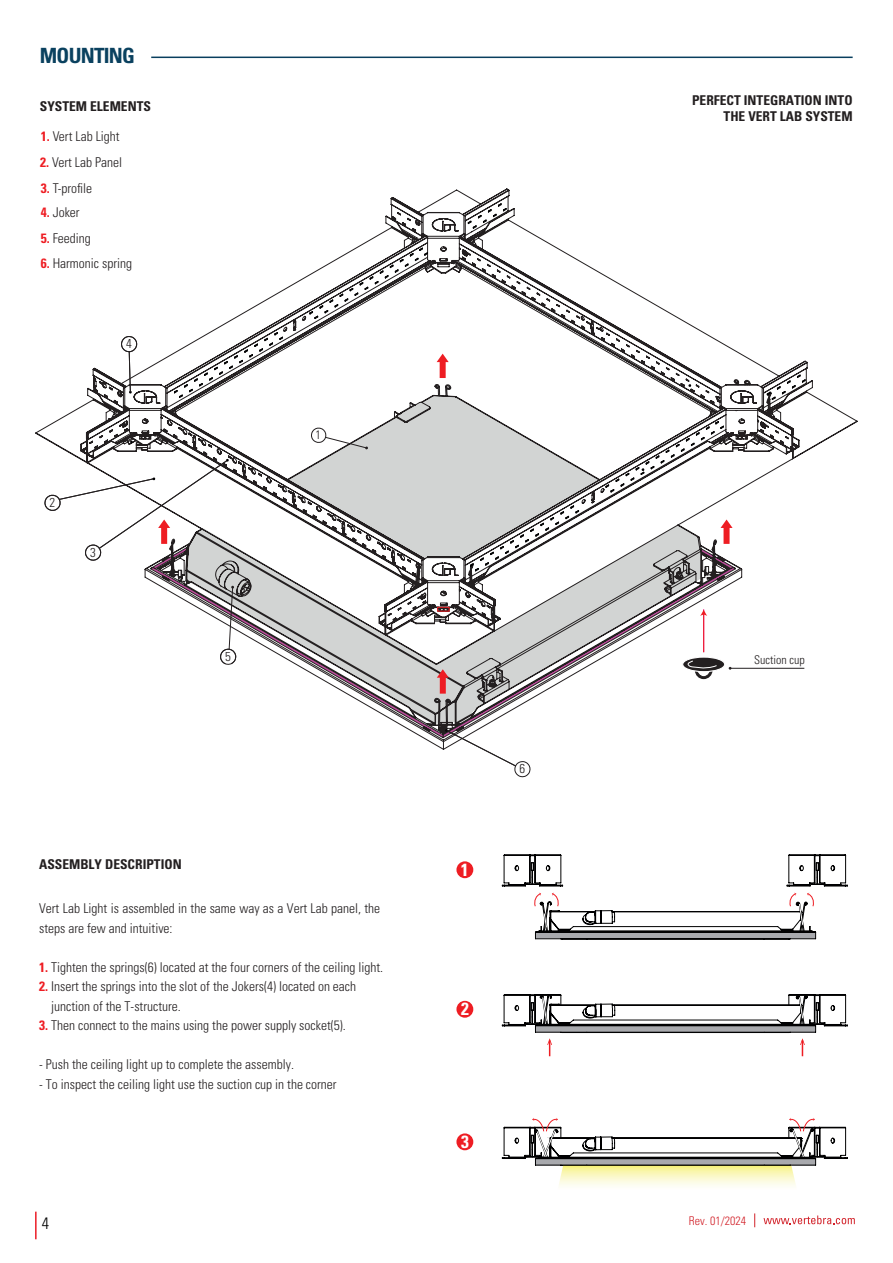
<style>
.page{position:relative;width:893px;height:1263px;background:#fff}
.page>*{position:absolute;margin:0;border:0;box-sizing:border-box;transform-origin:0 0}
.t1{font:700 condensed 21px "Univers LT Std";letter-spacing:-.035em;color:#0a415f}
.t2{font:700 condensed 17.55px "Univers LT Std";color:#fff}
.t3{font:300 condensed 16.5px "Univers LT Std";color:#000001}
.t4{font:300 condensed 13.5px/19.5px "Univers LT Std";color:#231f20}
.t5{font:700 condensed 13.5px/16.2px "Univers LT Std";color:#231f20;text-align:right}
.t6{font:300 condensed 12.9px "Univers LT Std";color:#231f20}
.t7{font:300 condensed 12.15px "Univers LT Std";color:#231f20}
.t8{font:300 condensed 12px "Univers LT Std";color:#d2222a}
.t9{font:300 condensed 12px "Univers LT Std";color:#231f20}
.s1{font-weight:700;color:#ee1d23}
</style>
<div class="page">
<hr style="left:151px;top:57px;width:702px;height:1px;background:#093f5e">
<div style="left:456px;top:861px;width:17px;height:17px;background:#ee1d23;border-radius:50%"></div>
<svg style="left:502px;top:854px;width:61px;height:32px"></svg>
<svg style="left:787px;top:854px;width:61px;height:32px"></svg>
<div style="left:456px;top:1001px;width:17px;height:17px;background:#ee1d23;border-radius:50%"></div>
<div style="left:456px;top:1133px;width:17px;height:17px;background:#ee1d23;border-radius:50%"></div>
<svg style="left:534px;top:893px;width:282px;height:46px"></svg>
<svg style="left:502px;top:994px;width:346px;height:62px"></svg>
<svg style="left:35px;top:189px;width:822px;height:561px"></svg>
<svg style="left:437px;top:669px;width:12px;height:25px"></svg>
<svg style="left:437px;top:354px;width:12px;height:24px"></svg>
<svg style="left:698px;top:519px;width:35px;height:41px"></svg>
<div style="left:437px;top:607px;width:12px;height:4px;border:1px solid #ee1d23"></div>
<svg style="left:470px;top:505px;width:109px;height:66px"></svg>
<svg style="left:605px;top:421px;width:119px;height:72px"></svg>
<svg style="left:767px;top:375px;width:39px;height:25px"></svg>
<svg style="left:309px;top:248px;width:119px;height:71px"></svg>
<svg style="left:468px;top:203px;width:39px;height:26px"></svg>
<svg style="left:415px;top:220px;width:6px;height:6px"></svg>
<svg style="left:45px;top:332px;width:238px;height:229px"></svg>
<svg style="left:220px;top:586px;width:16px;height:79px"></svg>
<svg style="left:445px;top:729px;width:85px;height:48px"></svg>
<svg style="left:311px;top:428px;width:57px;height:21px"></svg>
<svg style="left:502px;top:1118px;width:346px;height:68px"></svg>
<hr style="left:35px;top:1211px;width:2px;height:28px;background:#ec1d26">
<svg style="left:683px;top:657px;width:42px;height:15px"></svg>
<div style="left:682px;top:656px;width:43px;height:16px;border:1px solid #fff;border-radius:50%"></div>
<hr style="left:703px;top:614px;width:1px;height:38px;background:#ee1d23">
<svg style="left:700px;top:609px;width:7px;height:7px"></svg>
<svg style="left:684px;top:660px;width:33px;height:19px"></svg>
<hr style="left:730px;top:668px;width:74px;height:1px;background:#231f20">
<svg style="left:763px;top:1215px;width:92px;height:9px"></svg>
<svg style="left:754px;top:1213px;width:1px;height:14px"></svg>
<h1 class="t1" style="left:40px;top:43px;width:96px">MOUNTING</h1>
<p class="t5" style="left:40px;top:98px;width:113px">SYSTEM ELEMENTS</p>
<p class="t5" style="left:692px;top:92px;width:162px">PERFECT INTEGRATION INTO<br>THE VERT LAB SYSTEM</p>
<p class="t4" style="left:41px;top:127px;width:80px"><span class="s1">1.</span> Vert Lab Light</p>
<p class="t4" style="left:41px;top:178px;width:53px"><span class="s1">3.</span> T-profile</p>
<p class="t4" style="left:41px;top:203px;width:40px"><span class="s1">4.</span> Joker</p>
<p class="t4" style="left:41px;top:229px;width:52px"><span class="s1">5.</span> Feeding</p>
<p class="t4" style="left:41px;top:254px;width:93px"><span class="s1">6.</span> Harmonic spring</p>
<p class="t4" style="left:40px;top:152px;width:83px"><span class="s1">2.</span> Vert Lab Panel</p>
<p class="t6" style="left:126px;top:336px;width:7px">4</p>
<p class="t6" style="left:49px;top:495px;width:7px">2</p>
<p class="t6" style="left:90px;top:544px;width:7px">3</p>
<p class="t6" style="left:225px;top:649px;width:7px">5</p>
<p class="t7" style="left:315px;top:428px;width:7px">1</p>
<p class="t5" style="left:39px;top:856px;width:144px">ASSEMBLY DESCRIPTION</p>
<p class="t4" style="left:39px;top:899px;width:343px">Vert Lab Light is assembled in the same way as a Vert Lab panel, the steps are few and intuitive:</p>
<p class="t4" style="left:39px;top:957px;width:346px"><span class="s1">1.</span> Tighten the springs(6) located at the four corners of the ceiling light.</p>
<p class="t4" style="left:51px;top:977px;width:307px;text-indent:-12px"><span class="s1">2.</span> Insert the springs into the slot of the Jokers(4) located on each junction of the T-structure.</p>
<p class="t4" style="left:39px;top:1016px;width:308px"><span class="s1">3.</span> Then connect to the mains using the power supply socket(5).</p>
<p class="t4" style="left:39px;top:1055px;width:256px">- Push the ceiling light up to complete the assembly.</p>
<p class="t4" style="left:39px;top:1074px;width:299px">- To inspect the ceiling light use the suction cup in the corner</p>
<p class="t3" style="left:42px;top:1214px;width:9px">4</p>
<p class="t2" style="left:461px;top:859px;width:9px">1</p>
<p class="t2" style="left:461px;top:998px;width:9px">2</p>
<p class="t2" style="left:461px;top:1131px;width:9px">3</p>
<p class="t6" style="left:519px;top:761px;width:7px">6</p>
<p class="t9" style="left:754px;top:653px;width:52px">Suction cup</p>
<p class="t8" style="left:689px;top:1213px;width:59px">Rev. 01/2024</p>
</div>
